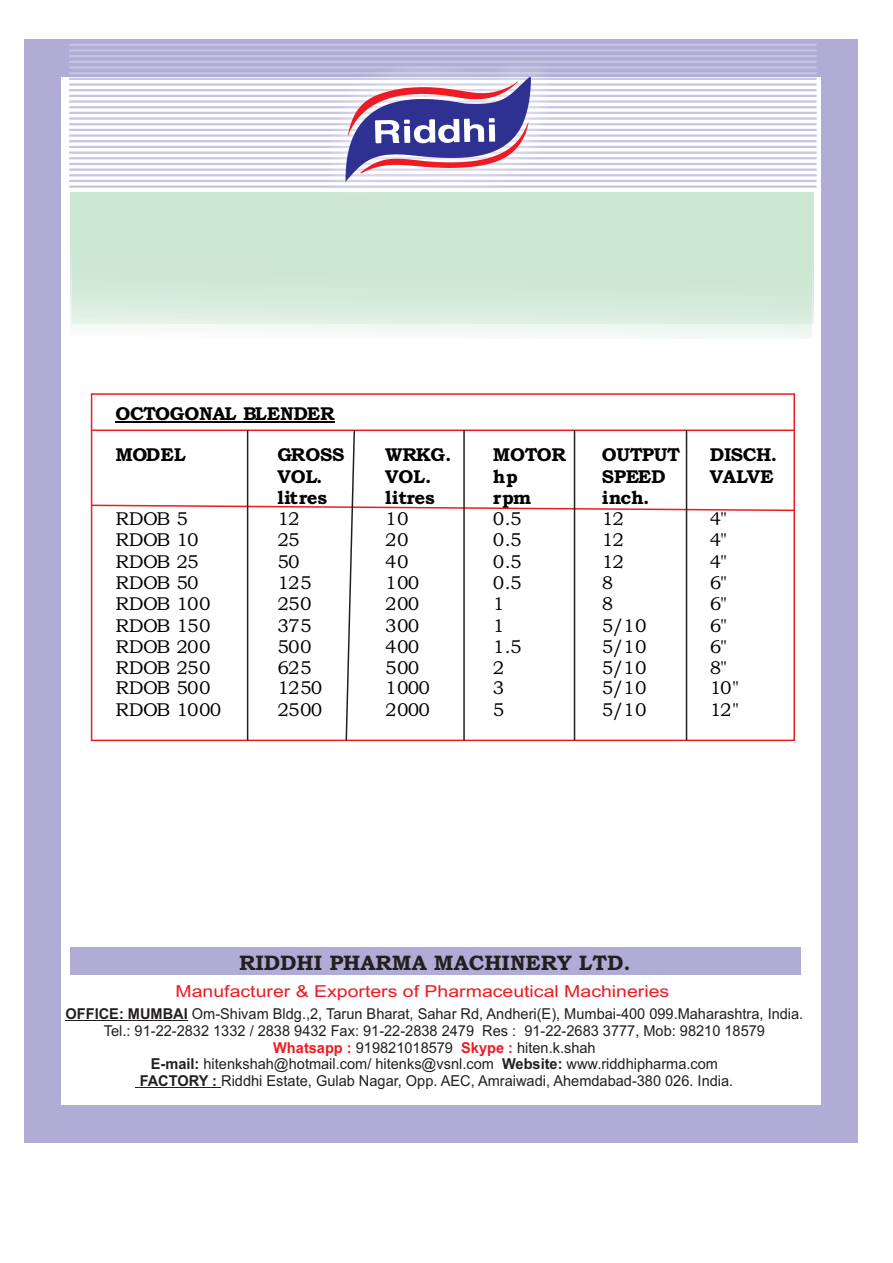
<style>
.page{position:relative;width:893px;height:1263px;background:#fff}
.page>*{position:absolute;margin:0;border:0;box-sizing:border-box;transform-origin:0 0}
.t1{font:700 21px "Bookman Old Style";color:#231f20}
.t2{font:18.6px "Bookman Old Style";letter-spacing:-.015em;color:#000}
.t3{font:700 18.6px "Bookman Old Style";letter-spacing:-.015em;color:#000}
.t4{font:16.5px "Arial";color:#ed1c24;scale:1.18 1}
.t5{font:15px "Arial";color:#231f20}
.s1{font-weight:700}
.s2{font-weight:700;color:#ed1c24}
</style>
<div class="page">
<div style="left:25px;top:40px;width:833px;height:1103px;background:#b0acd5"></div>
<div style="left:61px;top:78px;width:760px;height:1027px;background:#fff"></div>
<svg style="left:71px;top:192px;width:741px;height:147px;background:#d3ead9"></svg>
<hr style="left:69px;top:186px;width:748px;height:2px;background:#c7c4e2">
<hr style="left:69px;top:180px;width:748px;height:2px;background:#c7c4e2">
<hr style="left:69px;top:174px;width:748px;height:2px;background:#c7c4e2">
<hr style="left:69px;top:168px;width:748px;height:3px;background:#c7c4e2">
<hr style="left:69px;top:163px;width:748px;height:2px;background:#c7c4e2">
<hr style="left:69px;top:157px;width:748px;height:2px;background:#c7c4e2">
<hr style="left:69px;top:151px;width:748px;height:3px;background:#c7c4e2">
<hr style="left:69px;top:146px;width:748px;height:2px;background:#c7c4e2">
<hr style="left:69px;top:140px;width:748px;height:2px;background:#c7c4e2">
<hr style="left:69px;top:134px;width:748px;height:3px;background:#c7c4e2">
<hr style="left:69px;top:129px;width:748px;height:2px;background:#c7c4e2">
<hr style="left:69px;top:123px;width:748px;height:2px;background:#c7c4e2">
<hr style="left:69px;top:117px;width:748px;height:3px;background:#c7c4e2">
<hr style="left:69px;top:112px;width:748px;height:2px;background:#c7c4e2">
<hr style="left:69px;top:106px;width:748px;height:2px;background:#c7c4e2">
<hr style="left:69px;top:100px;width:748px;height:3px;background:#c7c4e2">
<hr style="left:69px;top:95px;width:748px;height:2px;background:#c7c4e2">
<hr style="left:69px;top:89px;width:748px;height:2px;background:#c7c4e2">
<hr style="left:69px;top:83px;width:748px;height:3px;background:#c7c4e2">
<hr style="left:69px;top:78px;width:748px;height:2px;background:#c7c4e2">
<hr style="left:69px;top:72px;width:748px;height:2px;background:#c7c4e2">
<hr style="left:69px;top:66px;width:748px;height:3px;background:#c7c4e2">
<hr style="left:69px;top:61px;width:748px;height:2px;background:#c7c4e2">
<hr style="left:69px;top:55px;width:748px;height:2px;background:#c7c4e2">
<hr style="left:69px;top:49px;width:748px;height:3px;background:#c7c4e2">
<hr style="left:69px;top:44px;width:748px;height:2px;background:#c7c4e2">
<div style="left:324px;top:54px;width:228px;height:155px;background:#fff;opacity:.75"></div>
<svg style="left:345px;top:77px;width:186px;height:104px"></svg>
<div style="left:70px;top:947px;width:731px;height:28px;background:#b0acd5"></div>
<hr style="left:66px;top:1020px;width:122px;height:1px;background:#231f20">
<hr style="left:136px;top:1087px;width:85px;height:1px;background:#231f20">
<hr style="left:115px;top:421px;width:220px;height:2px;background:#000">
<svg style="left:90px;top:429px;width:705px;height:313px"></svg>
<hr style="left:463px;top:430px;width:2px;height:310px;background:#231f20">
<hr style="left:574px;top:430px;width:1px;height:310px;background:#231f20">
<hr style="left:686px;top:430px;width:1px;height:310px;background:#231f20">
<p class="t3" style="left:115px;top:407px;width:221px">OCTOGONAL BLENDER</p>
<p class="t3" style="left:115px;top:448px;width:72px">MODEL</p>
<p class="t3" style="left:278px;top:448px;width:68px">GROSS</p>
<p class="t3" style="left:385px;top:448px;width:68px">WRKG.</p>
<p class="t3" style="left:493px;top:448px;width:75px">MOTOR</p>
<p class="t3" style="left:602px;top:448px;width:80px">OUTPUT</p>
<p class="t3" style="left:710px;top:448px;width:69px">DISCH.</p>
<p class="t3" style="left:278px;top:469px;width:46px">VOL.</p>
<p class="t3" style="left:385px;top:469px;width:48px">VOL.</p>
<p class="t3" style="left:493px;top:469px;width:27px">hp</p>
<p class="t3" style="left:602px;top:469px;width:65px">SPEED</p>
<p class="t3" style="left:710px;top:469px;width:65px">VALVE</p>
<p class="t3" style="left:278px;top:490px;width:51px">litres</p>
<p class="t3" style="left:385px;top:490px;width:51px">litres</p>
<p class="t3" style="left:493px;top:490px;width:40px">rpm</p>
<p class="t3" style="left:602px;top:490px;width:49px">inch.</p>
<p class="t2" style="left:115px;top:512px;width:74px">RDOB 5</p>
<p class="t2" style="left:278px;top:512px;width:24px">12</p>
<p class="t2" style="left:385px;top:512px;width:25px">10</p>
<p class="t2" style="left:493px;top:512px;width:30px">0.5</p>
<p class="t2" style="left:602px;top:512px;width:24px">12</p>
<p class="t2" style="left:710px;top:512px;width:19px">4"</p>
<p class="t2" style="left:115px;top:533px;width:85px">RDOB 10</p>
<p class="t2" style="left:278px;top:533px;width:24px">25</p>
<p class="t2" style="left:385px;top:533px;width:25px">20</p>
<p class="t2" style="left:493px;top:533px;width:30px">0.5</p>
<p class="t2" style="left:602px;top:533px;width:24px">12</p>
<p class="t2" style="left:710px;top:533px;width:19px">4"</p>
<p class="t2" style="left:115px;top:554px;width:85px">RDOB 25</p>
<p class="t2" style="left:278px;top:554px;width:24px">50</p>
<p class="t2" style="left:385px;top:554px;width:25px">40</p>
<p class="t2" style="left:493px;top:554px;width:30px">0.5</p>
<p class="t2" style="left:602px;top:554px;width:24px">12</p>
<p class="t2" style="left:710px;top:554px;width:19px">4"</p>
<p class="t2" style="left:115px;top:576px;width:85px">RDOB 50</p>
<p class="t2" style="left:278px;top:576px;width:36px">125</p>
<p class="t2" style="left:385px;top:576px;width:36px">100</p>
<p class="t2" style="left:493px;top:576px;width:30px">0.5</p>
<p class="t2" style="left:602px;top:576px;width:13px">8</p>
<p class="t2" style="left:710px;top:576px;width:19px">6"</p>
<p class="t2" style="left:115px;top:597px;width:97px">RDOB 100</p>
<p class="t2" style="left:278px;top:597px;width:36px">250</p>
<p class="t2" style="left:385px;top:597px;width:36px">200</p>
<p class="t2" style="left:493px;top:597px;width:13px">1</p>
<p class="t2" style="left:602px;top:597px;width:13px">8</p>
<p class="t2" style="left:710px;top:597px;width:19px">6"</p>
<p class="t2" style="left:115px;top:618px;width:97px">RDOB 150</p>
<p class="t2" style="left:278px;top:618px;width:36px">375</p>
<p class="t2" style="left:385px;top:618px;width:36px">300</p>
<p class="t2" style="left:493px;top:618px;width:13px">1</p>
<p class="t2" style="left:602px;top:618px;width:46px">5/10</p>
<p class="t2" style="left:710px;top:618px;width:19px">6"</p>
<p class="t2" style="left:115px;top:640px;width:97px">RDOB 200</p>
<p class="t2" style="left:278px;top:640px;width:36px">500</p>
<p class="t2" style="left:385px;top:640px;width:36px">400</p>
<p class="t2" style="left:493px;top:640px;width:30px">1.5</p>
<p class="t2" style="left:602px;top:640px;width:46px">5/10</p>
<p class="t2" style="left:710px;top:640px;width:19px">6"</p>
<p class="t2" style="left:115px;top:661px;width:97px">RDOB 250</p>
<p class="t2" style="left:278px;top:661px;width:36px">625</p>
<p class="t2" style="left:385px;top:661px;width:36px">500</p>
<p class="t2" style="left:493px;top:661px;width:13px">2</p>
<p class="t2" style="left:602px;top:661px;width:46px">5/10</p>
<p class="t2" style="left:710px;top:661px;width:19px">8"</p>
<p class="t2" style="left:115px;top:681px;width:97px">RDOB 500</p>
<p class="t2" style="left:278px;top:681px;width:46px">1250</p>
<p class="t2" style="left:385px;top:681px;width:46px">1000</p>
<p class="t2" style="left:493px;top:681px;width:13px">3</p>
<p class="t2" style="left:602px;top:681px;width:46px">5/10</p>
<p class="t2" style="left:710px;top:681px;width:31px">10"</p>
<p class="t2" style="left:115px;top:702px;width:107px">RDOB 1000</p>
<p class="t2" style="left:278px;top:702px;width:46px">2500</p>
<p class="t2" style="left:385px;top:702px;width:46px">2000</p>
<p class="t2" style="left:493px;top:702px;width:13px">5</p>
<p class="t2" style="left:602px;top:702px;width:46px">5/10</p>
<p class="t2" style="left:710px;top:702px;width:31px">12"</p>
<h1 class="t1" style="left:239px;top:955px;width:393px">RIDDHI PHARMA MACHINERY LTD.</h1>
<p class="t4" style="left:176px;top:985px;width:420px">Manufacturer &amp; Exporters of Pharmaceutical Machineries</p>
<p class="t5" style="left:66px;top:1008px;width:739px"><span class="s1">OFFICE: MUMBAI</span> Om-Shivam Bldg.,2, Tarun Bharat, Sahar Rd, Andheri(E), Mumbai-400 099.Maharashtra, India.</p>
<p class="t5" style="left:104px;top:1025px;width:663px">Tel.: 91-22-2832 1332 / 2838 9432 Fax: 91-22-2838 2479 Res : 91-22-2683 3777, Mob: 98210 18579</p>
<p class="t5" style="left:273px;top:1042px;width:181px"><span class="s2">Whatsapp :</span> 919821018579</p>
<p class="t5" style="left:461px;top:1042px;width:136px"><span class="s2">Skype :</span> hiten.k.shah</p>
<p class="t5" style="left:151px;top:1058px;width:569px"><span class="s1">E-mail:</span> hitenkshah@hotmail.com/ hitenks@vsnl.com <span class="s1">Website:</span> www.riddhipharma.com</p>
<p class="t5" style="left:140px;top:1075px;width:595px"><span class="s1">FACTORY :</span> Riddhi Estate, Gulab Nagar, Opp. AEC, Amraiwadi, Ahemdabad-380 026. India.</p>
</div>
